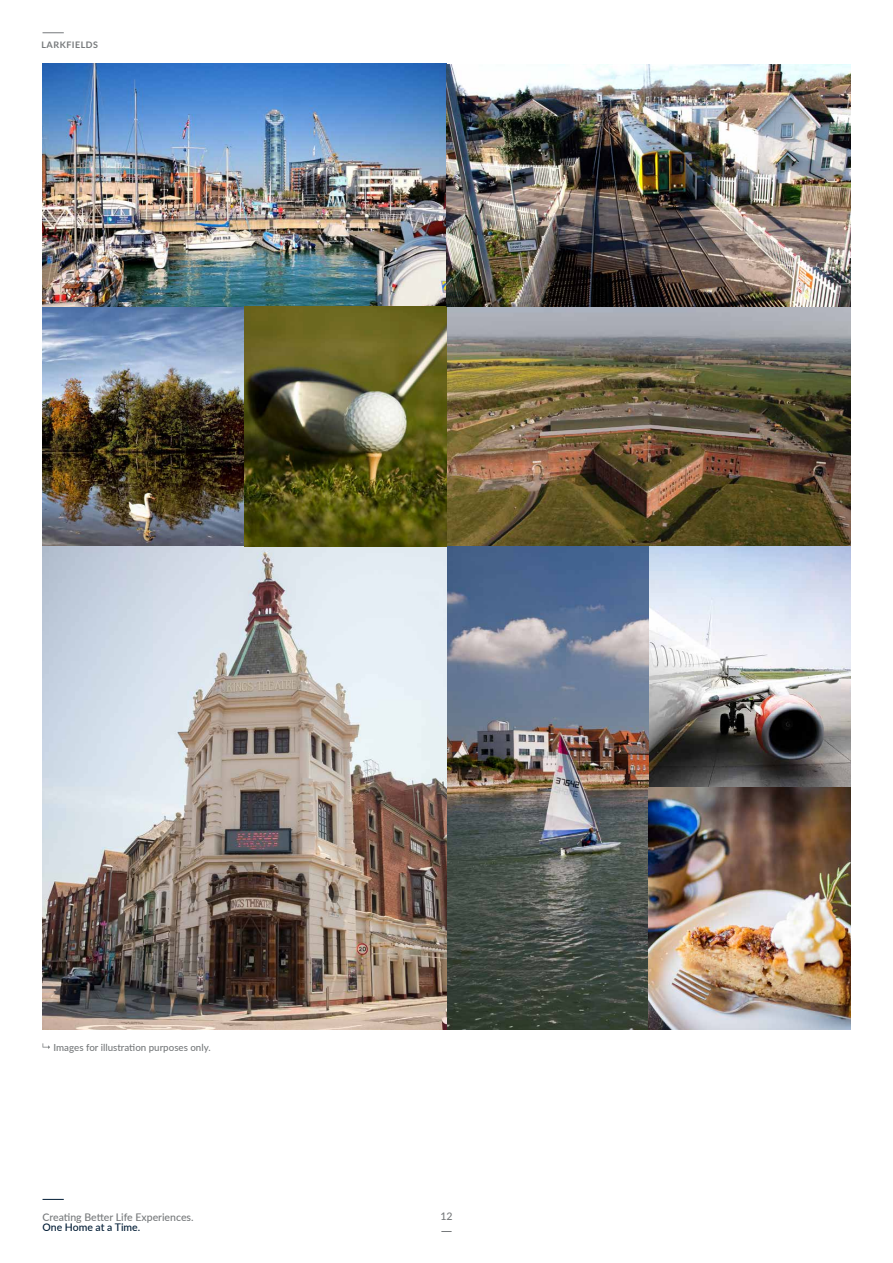
<style>
.page{position:relative;width:893px;height:1263px;background:#fff}
.page>*{position:absolute;margin:0;border:0;box-sizing:border-box;transform-origin:0 0}
.t1{font:500 10.5px "Lato";color:#76797b}
.t2{font:500 10.5px "Lato";color:#001c35}
.t3{font:500 9.75px "Lato";color:#76797b}
.t4{font:700 9px "Lato";letter-spacing:.05em;color:#76797b}
</style>
<div class="page">
<img style="left:43px;top:64px;width:807px;height:965px">
<svg style="left:43px;top:1043px;width:7px;height:6px"></svg>
<svg style="left:43px;top:33px;width:21px;height:1px"></svg>
<svg style="left:43px;top:1199px;width:21px;height:1px"></svg>
<p class="t4" style="left:41px;top:40px;width:58px">LARKFIELDS</p>
<p class="t3" style="left:54px;top:1040px;width:159px">Images for illustration purposes only.</p>
<p class="t1" style="left:43px;top:1209px;width:153px">Creating Better Life Experiences.</p>
<p class="t2" style="left:43px;top:1220px;width:99px">One Home at a Time.</p>
<p class="t1" style="left:440px;top:1209px;width:14px">12</p>
</div>
